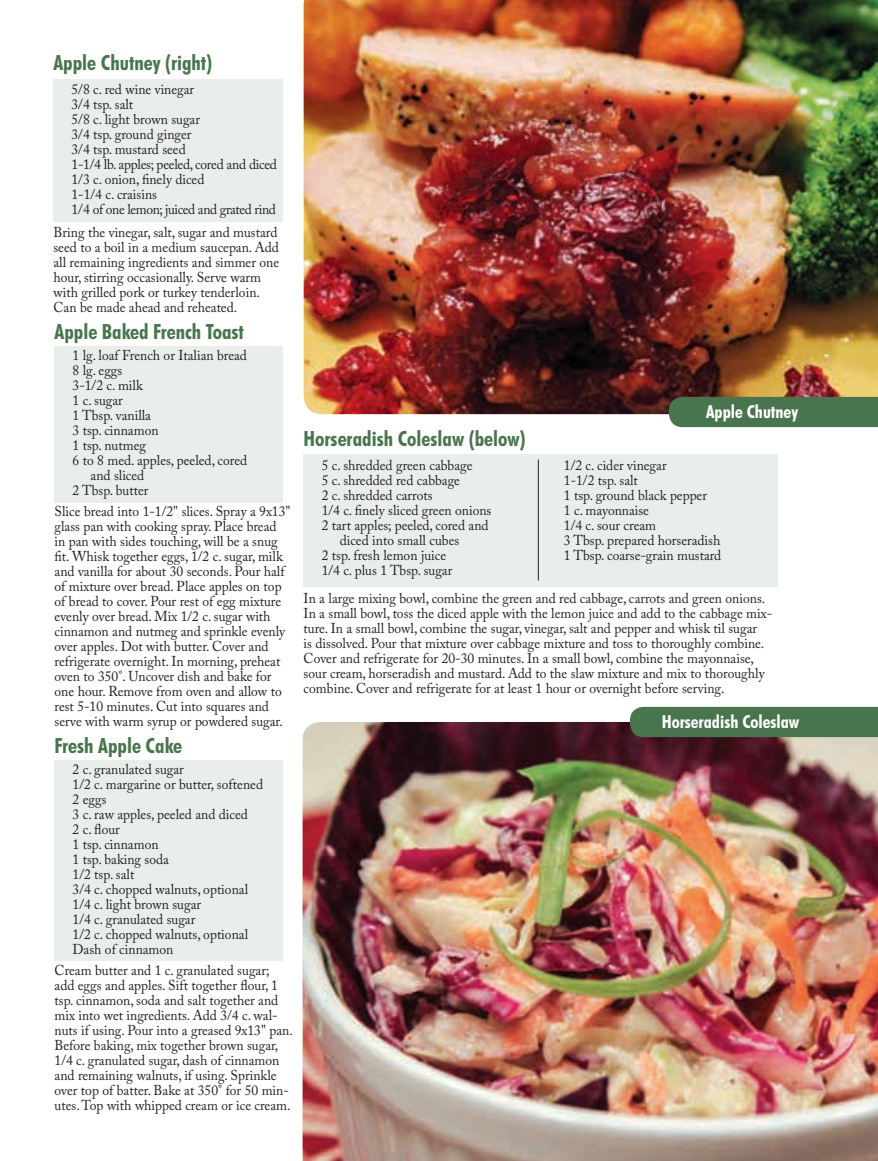
<style>
.page{position:relative;width:878px;height:1161px;background:#fff}
.page>*{position:absolute;margin:0;border:0;box-sizing:border-box;transform-origin:0 0}
.t1{font:700 condensed 21px "Futura BT";color:#49754e}
.t2{font:700 condensed 18px "Futura BT";color:#fff}
.t3{font:14.25px/15px "Adobe Caslon Pro";color:#231f20;scale:.95 1}
</style>
<div class="page">
<div style="left:54px;top:346px;width:228px;height:157px;background:#eaeeea"></div>
<div style="left:54px;top:760px;width:228px;height:201px;background:#eaeeea"></div>
<div style="left:303px;top:454px;width:475px;height:133px;background:#eaeeea"></div>
<img style="left:302px;top:722px;width:576px;height:439px">
<img style="left:303px;top:0;width:575px;height:414px">
<div style="left:54px;top:79px;width:229px;height:143px;background:#eaeeea"></div>
<div style="left:669px;top:397px;width:209px;height:30px;background:#49754e"></div>
<div style="left:630px;top:707px;width:248px;height:30px;background:#49754e"></div>
<hr style="left:538px;top:460px;width:1px;height:120px;background:#231f20">
<p class="t1" style="left:53px;top:54px;width:160px">Apple Chutney (right)</p>
<p class="t3" style="left:71px;top:83px;width:218px">5/8 c. red wine vinegar<br>3/4 tsp. salt<br>5/8 c. light brown sugar<br>3/4 tsp. ground ginger<br>3/4 tsp. mustard seed<br>1-1/4 lb. apples; peeled, cored and diced<br>1/3 c. onion, finely diced<br>1-1/4 c. craisins<br>1/4 of one lemon; juiced and grated rind</p>
<p class="t3" style="left:53px;top:226px;width:239px">Bring the vinegar, salt, sugar and mustard seed to a boil in a medium saucepan. Add all remaining ingredients and simmer one hour, stirring occasionally. Serve warm with grilled pork or turkey tenderloin.<br>Can be made ahead and reheated.</p>
<p class="t1" style="left:55px;top:323px;width:191px">Apple Baked French Toast</p>
<p class="t3" style="left:73px;top:349px;width:185px">1 lg. loaf French or Italian bread</p>
<p class="t3" style="left:73px;top:364px;width:54px">8 lg. eggs</p>
<p class="t3" style="left:73px;top:379px;width:75px">3-1/2 c. milk</p>
<p class="t3" style="left:73px;top:394px;width:54px">1 c. sugar</p>
<p class="t3" style="left:73px;top:409px;width:84px">1 Tbsp. vanilla</p>
<p class="t3" style="left:73px;top:425px;width:92px">3 tsp. cinnamon</p>
<p class="t3" style="left:73px;top:440px;width:79px">1 tsp. nutmeg</p>
<p class="t3" style="left:73px;top:455px;width:185px">6 to 8 med. apples, peeled, cored</p>
<p class="t3" style="left:91px;top:470px;width:58px">and sliced</p>
<p class="t3" style="left:73px;top:485px;width:81px">2 Tbsp. butter</p>
<p class="t3" style="left:55px;top:506px;width:250px">Slice bread into 1-1/2" slices. Spray a 9x13" glass pan with cooking spray. Place bread in pan with sides touching, will be a snug fit. Whisk together eggs, 1/2 c. sugar, milk and vanilla for about 30 seconds. Pour half of mixture over bread. Place apples on top of bread to cover. Pour rest of egg mixture evenly over bread. Mix 1/2 c. sugar with cinnamon and nutmeg and sprinkle evenly over apples. Dot with butter. Cover and refrigerate overnight. In morning, preheat oven to 350°. Uncover dish and bake for one hour. Remove from oven and allow to rest 5-10 minutes. Cut into squares and serve with warm syrup or powdered sugar.</p>
<p class="t1" style="left:55px;top:737px;width:129px">Fresh Apple Cake</p>
<p class="t3" style="left:73px;top:763px;width:202px">2 c. granulated sugar<br>1/2 c. margarine or butter, softened<br>2 eggs<br>3 c. raw apples, peeled and diced<br>2 c. flour<br>1 tsp. cinnamon<br>1 tsp. baking soda<br>1/2 tsp. salt<br>3/4 c. chopped walnuts, optional<br>1/4 c. light brown sugar<br>1/4 c. granulated sugar<br>1/2 c. chopped walnuts, optional<br>Dash of cinnamon</p>
<p class="t3" style="left:55px;top:965px;width:252px">Cream butter and 1 c. granulated sugar; add eggs and apples. Sift together flour, 1 tsp. cinnamon, soda and salt together and mix into wet ingredients. Add 3/4 c. wal&shy;nuts if using. Pour into a greased 9x13" pan.<br>Before baking, mix together brown sugar, 1/4 c. granulated sugar, dash of cinnamon and remaining walnuts, if using. Sprinkle over top of batter. Bake at 350° for 50 min&shy;utes. Top with whipped cream or ice cream.</p>
<p class="t2" style="left:706px;top:404px;width:93px">Apple Chutney</p>
<p class="t1" style="left:303px;top:429px;width:223px">Horseradish Coleslaw (below)</p>
<p class="t3" style="left:321px;top:459px;width:160px">5 c. shredded green cabbage</p>
<p class="t3" style="left:321px;top:474px;width:147px">5 c. shredded red cabbage</p>
<p class="t3" style="left:321px;top:489px;width:118px">2 c. shredded carrots</p>
<p class="t3" style="left:321px;top:504px;width:180px">1/4 c. finely sliced green onions</p>
<p class="t3" style="left:321px;top:519px;width:177px">2 tart apples; peeled, cored and</p>
<p class="t3" style="left:339px;top:534px;width:127px">diced into small cubes</p>
<p class="t3" style="left:321px;top:549px;width:132px">2 tsp. fresh lemon juice</p>
<p class="t3" style="left:321px;top:564px;width:139px">1/4 c. plus 1 Tbsp. sugar</p>
<p class="t3" style="left:564px;top:459px;width:167px">1/2 c. cider vinegar<br>1-1/2 tsp. salt<br>1 tsp. ground black pepper<br>1 c. mayonnaise<br>1/4 c. sour cream<br>3 Tbsp. prepared horseradish<br>1 Tbsp. coarse-grain mustard</p>
<p class="t3" style="left:303px;top:593px;width:494px">In a large mixing bowl, combine the green and red cabbage, carrots and green onions.<br>In a small bowl, toss the diced apple with the lemon juice and add to the cabbage mix&shy;ture. In a small bowl, combine the sugar, vinegar, salt and pepper and whisk til sugar<br>is dissolved. Pour that mixture over cabbage mixture and toss to thoroughly combine.<br>Cover and refrigerate for 20-30 minutes. In a small bowl, combine the mayonnaise, sour cream, horseradish and mustard. Add to the slaw mixture and mix to thoroughly combine. Cover and refrigerate for at least 1 hour or overnight before serving.</p>
<p class="t2" style="left:661px;top:714px;width:139px">Horseradish Coleslaw</p>
</div>
